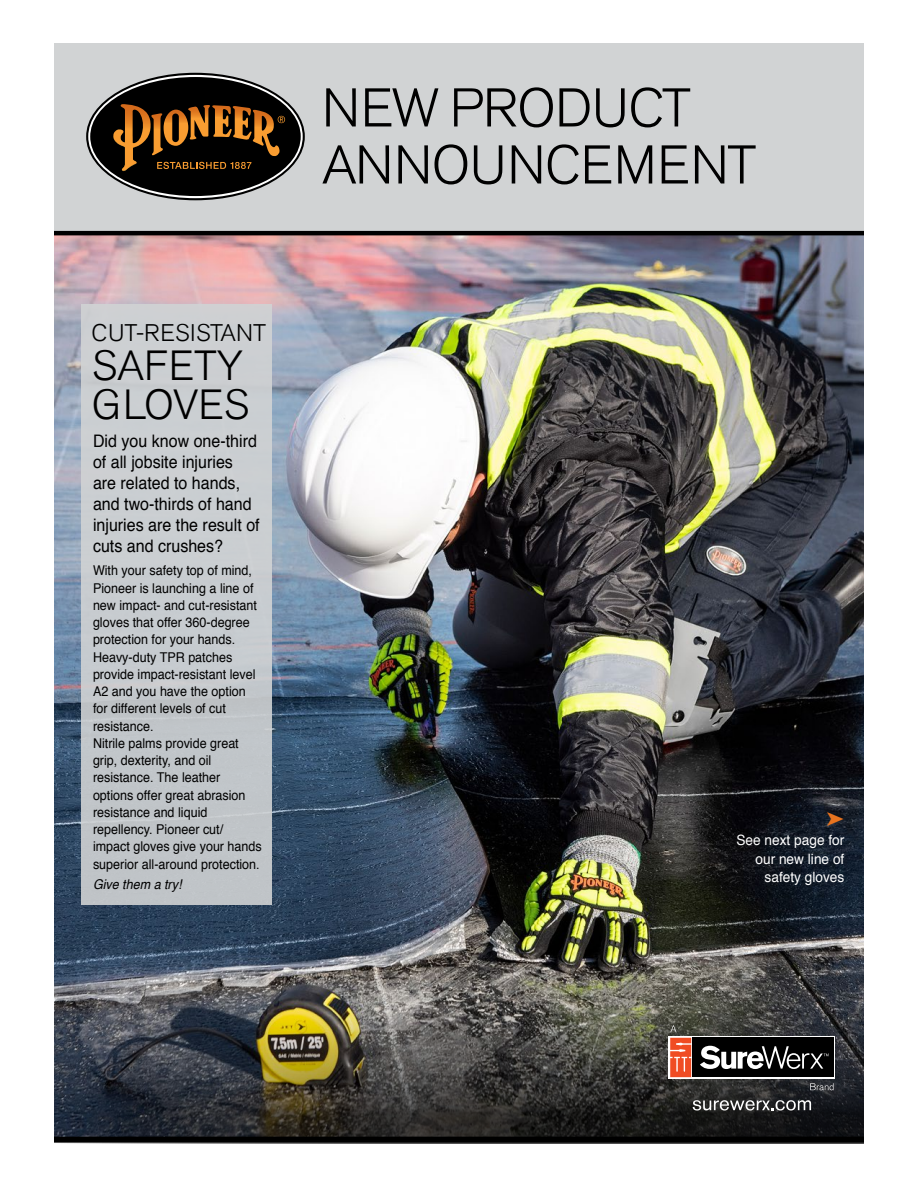
<style>
.page{position:relative;width:918px;height:1188px;background:#fff}
.page>*{position:absolute;margin:0;border:0;box-sizing:border-box;transform-origin:0 0}
.t1{font:300 54px/57px "Akzidenz Grotesk Std";letter-spacing:-.01em;color:#000}
.t2{font:300 42px/39px "Akzidenz Grotesk Std";color:#000}
.t3{font:300 24px "Akzidenz Grotesk Std";color:#000}
.t4{font:17.25px/21px "Helvetica";color:#000;scale:.93 1}
.t5{font:14.25px/18.8px "Helvetica";color:#fff;text-align:right;scale:.96 1}
.t6{font:13.5px/17.2px "Helvetica";color:#000;scale:.93 1}
.t7{font:italic 13.5px "Helvetica";color:#000;scale:.93 1}
</style>
<div class="page">
<img style="left:54px;top:235px;width:810px;height:700px">
<img style="left:54px;top:935px;width:810px;height:202px">
<div style="left:54px;top:43px;width:810px;height:188px;background:#d1d3d4"></div>
<svg style="left:86px;top:73px;width:219px;height:127px"></svg>
<hr style="left:54px;top:231px;width:810px;height:4px;background:#000">
<div style="left:54px;top:1137px;width:810px;height:6px;background:#000"></div>
<svg style="left:669px;top:1036px;width:166px;height:43px"></svg>
<svg style="left:670px;top:1038px;width:21px;height:39px"></svg>
<div style="left:693px;top:1038px;width:141px;height:39px;background:#000"></div>
<svg style="left:700px;top:1046px;width:129px;height:23px"></svg>
<svg style="left:810px;top:1083px;width:24px;height:7px"></svg>
<svg style="left:670px;top:1025px;width:7px;height:7px"></svg>
<svg style="left:693px;top:1100px;width:118px;height:11px"></svg>
<div style="left:81px;top:305px;width:190px;height:600px;background:#c8ccd0"></div>
<svg style="left:827px;top:812px;width:17px;height:14px"></svg>
<h3 class="t3" style="left:92px;top:319px;width:176px">CUT-RESISTANT</h3>
<h2 class="t2" style="left:92px;top:347px;width:159px">SAFETY<br>GLOVES</h2>
<p class="t4" style="left:93px;top:431px;width:181px">Did you know one-third of all jobsite injuries are related to hands, and two-thirds of hand injuries are the result of cuts and crushes?</p>
<p class="t6" style="left:93px;top:562px;width:183px">With your safety top of mind,<br>Pioneer is launching a line of new impact- and cut-resistant gloves that offer 360-degree protection for your hands.<br>Heavy-duty TPR patches provide impact-resistant level<br>A2 and you have the option for different levels of cut resistance.<br>Nitrile palms provide great grip, dexterity, and oil resistance. The leather options offer great abrasion resistance and liquid repellency. Pioneer cut/ impact gloves give your hands superior all-around protection.</p>
<p class="t7" style="left:93px;top:873px;width:97px">Give them a try!</p>
<h1 class="t1" style="left:322px;top:80px;width:436px">NEW PRODUCT<br>ANNOUNCEMENT</h1>
<p class="t5" style="left:736px;top:831px;width:114px">See next page for our new line of safety gloves</p>
</div>
